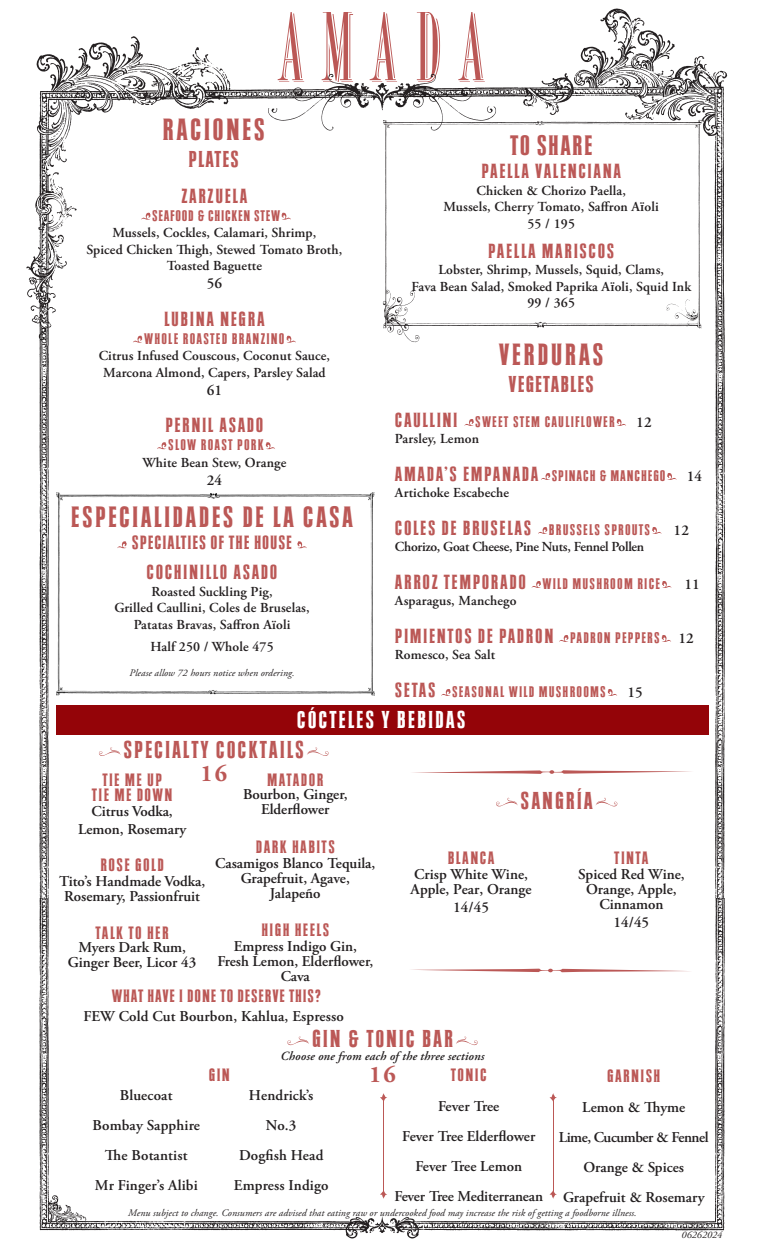
<style>
.page{position:relative;width:765px;height:1260px;background:#fff}
.page>*{position:absolute;margin:0;border:0;box-sizing:border-box;transform-origin:0 0}
.t1{font:700 30px "Coliseum RR";letter-spacing:.08em;color:#bb5856}
.t2{font:700 28.75px "Coliseum RR";letter-spacing:.08em;color:#bb5856}
.t3{font:700 27.5px "Coliseum RR";letter-spacing:.05em;color:#bb5856}
.t4{font:700 23.75px "Coliseum";letter-spacing:.08em;color:#bb5856}
.t5{font:700 23.75px "Coliseum";letter-spacing:.08em;color:#fff}
.t6{font:700 23.75px "Adobe Garamond Pro";color:#bb5856}
.t7{font:700 22.5px "Coliseum RR";letter-spacing:.05em;color:#bb5856}
.t8{font:700 20px "Coliseum RR";letter-spacing:.08em;color:#bb5856}
.t9{font:700 18.75px "Coliseum RR";letter-spacing:.05em;color:#bb5856}
.t10{font:700 17.5px "Coliseum RR";letter-spacing:.08em;color:#bb5856}
.t11{font:700 17.5px "Coliseum RR";letter-spacing:.05em;color:#bb5856}
.t12{font:600 15px/15px "Adobe Garamond Pro";color:#231f20;text-align:center}
.t13{font:700 15px "Coliseum RR";letter-spacing:.08em;color:#bb5856}
.t14{font:700 15px "Coliseum RR";letter-spacing:.06em;color:#bb5856}
.t15{font:600 15px "Adobe Garamond Pro";letter-spacing:-.03em;color:#231f20}
.t16{font:700 15px "Coliseum RR";letter-spacing:.05em;color:#bb5856}
.t17{font:600 13.75px "Adobe Garamond Pro";letter-spacing:.01em;color:#231f20}
.t18{font:600 13.75px "Adobe Garamond Pro";letter-spacing:-.02em;color:#231f20}
.t19{font:italic 600 12.5px "Adobe Garamond Pro";letter-spacing:.01em;color:#231f20}
.t20{font:italic 10px "Adobe Garamond Pro";letter-spacing:.01em;color:#231f20}
.s1{font-size:20px}
.s2{font-size:15px}
.s3{font-family:"Adobe Garamond Pro";font-weight:600;font-size:15px;color:#231f20}
</style>
<div class="page">
<img style="left:26px;top:9px;width:702px;height:1230px">
<p class="t1" style="left:163px;top:113px;width:104px">RACIONES</p>
<p class="t7" style="left:189px;top:147px;width:52px">PLATES</p>
<p class="t8" style="left:181px;top:185px;width:67px">ZARZUELA</p>
<p class="t16" style="left:152px;top:207px;width:130px">SEAFOOD &amp; CHICKEN STEW</p>
<p class="t17" style="left:112px;top:225px;width:205px">Mussels, Cockles, Calamari, Shrimp,</p>
<p class="t17" style="left:87px;top:241px;width:257px">Spiced Chicken Thigh, Stewed Tomato Broth,</p>
<p class="t17" style="left:167px;top:258px;width:97px">Toasted Baguette</p>
<p class="t12" style="left:207px;top:276px;width:17px">56</p>
<p class="t8" style="left:164px;top:308px;width:102px">LUBINA NEGRA</p>
<p class="t13" style="left:144px;top:330px;width:142px">WHOLE ROASTED BRANZINO</p>
<p class="t17" style="left:99px;top:348px;width:233px">Citrus Infused Couscous, Coconut Sauce,</p>
<p class="t17" style="left:103px;top:364px;width:224px">Marcona Almond, Capers, Parsley Salad</p>
<p class="t12" style="left:207px;top:382px;width:17px">61</p>
<p class="t8" style="left:165px;top:414px;width:100px">PERNIL ASADO</p>
<p class="t13" style="left:168px;top:437px;width:97px">SLOW ROAST PORK</p>
<p class="t17" style="left:142px;top:454px;width:145px">White Bean Stew, Orange</p>
<p class="t12" style="left:207px;top:472px;width:17px">24</p>
<p class="t2" style="left:71px;top:501px;width:284px">ESPECIALIDADES DE LA CASA</p>
<p class="t9" style="left:132px;top:532px;width:162px">SPECIALTIES OF THE HOUSE</p>
<p class="t8" style="left:147px;top:562px;width:132px">COCHINILLO ASADO</p>
<p class="t17" style="left:151px;top:584px;width:123px">Roasted Suckling Pig,</p>
<p class="t17" style="left:114px;top:600px;width:197px">Grilled Caullini, Coles de Bruselas,</p>
<p class="t17" style="left:134px;top:617px;width:158px">Patatas Bravas, Saffron Aïoli</p>
<p class="t17" style="left:150px;top:639px;width:125px">Half 250 / Whole 475</p>
<p class="t20" style="left:129px;top:667px;width:167px">Please allow 72 hours notice when ordering.</p>
<p class="t3" style="left:510px;top:130px;width:84px">TO SHARE</p>
<p class="t8" style="left:482px;top:161px;width:141px">PAELLA VALENCIANA</p>
<p class="t17" style="left:476px;top:183px;width:151px">Chicken &amp; Chorizo Paella,</p>
<p class="t17" style="left:444px;top:199px;width:217px">Mussels, Cherry Tomato, Saffron AÏoli</p>
<p class="t17" style="left:527px;top:216px;width:49px">55 / 195</p>
<p class="t8" style="left:488px;top:240px;width:128px">PAELLA MARISCOS</p>
<p class="t17" style="left:438px;top:262px;width:227px">Lobster, Shrimp, Mussels, Squid, Clams,</p>
<p class="t17" style="left:411px;top:279px;width:281px">Fava Bean Salad, Smoked Paprika AÏoli, Squid Ink</p>
<p class="t17" style="left:527px;top:295px;width:49px">99 / 365</p>
<p class="t1" style="left:499px;top:338px;width:106px">VERDURAS</p>
<p class="t7" style="left:509px;top:372px;width:87px">VEGETABLES</p>
<p class="t13" style="left:395px;top:413px;width:221px"><span class="s1">CAULLINI</span> SWEET STEM CAULIFLOWER</p>
<p class="t12" style="left:636px;top:415px;width:17px">12</p>
<p class="t17" style="left:395px;top:431px;width:86px">Parsley, Lemon</p>
<p class="t14" style="left:395px;top:467px;width:272px"><span class="s1">AMADA’S EMPANADA</span> SPINACH &amp; MANCHEGO</p>
<p class="t12" style="left:687px;top:469px;width:17px">14</p>
<p class="t17" style="left:395px;top:485px;width:116px">Artichoke Escabeche</p>
<p class="t8" style="left:395px;top:517px;width:257px">COLES DE BRUSELAS <span class="s2">BRUSSELS SPROUTS</span></p>
<p class="t12" style="left:674px;top:523px;width:17px">12</p>
<p class="t18" style="left:395px;top:539px;width:251px">Chorizo, Goat Cheese, Pine Nuts, Fennel Pollen</p>
<p class="t13" style="left:395px;top:575px;width:267px"><span class="s1">ARROZ TEMPORADO</span> WILD MUSHROOM RICE</p>
<p class="t12" style="left:684px;top:577px;width:17px">11</p>
<p class="t17" style="left:395px;top:593px;width:123px">Asparagus, Manchego</p>
<p class="t8" style="left:395px;top:625px;width:300px">PIMIENTOS DE PADRON <span class="s2">PADRON PEPPERS</span> <span class="s3">12</span></p>
<p class="t17" style="left:395px;top:647px;width:102px">Romesco, Sea Salt</p>
<p class="t13" style="left:395px;top:683px;width:212px"><span class="s1">SETAS</span> SEASONAL WILD MUSHROOMS</p>
<p class="t12" style="left:627px;top:685px;width:17px">15</p>
<p class="t5" style="left:297px;top:707px;width:170px">CÓCTELES Y BEBIDAS</p>
<p class="t4" style="left:124px;top:737px;width:182px">SPECIALTY COCKTAILS</p>
<p class="t10" style="left:102px;top:770px;width:61px">TIE ME UP</p>
<p class="t6" style="left:200px;top:760px;width:28px">16</p>
<p class="t10" style="left:92px;top:785px;width:82px">TIE ME DOWN</p>
<p class="t12" style="left:92px;top:804px;width:83px">Citrus Vodka,</p>
<p class="t12" style="left:78px;top:822px;width:110px">Lemon, Rosemary</p>
<p class="t10" style="left:101px;top:856px;width:65px">ROSE GOLD</p>
<p class="t12" style="left:59px;top:874px;width:148px">Tito’s Handmade Vodka,</p>
<p class="t12" style="left:64px;top:889px;width:137px">Rosemary, Passionfruit</p>
<p class="t10" style="left:96px;top:923px;width:75px">TALK TO HER</p>
<p class="t12" style="left:68px;top:940px;width:130px">Myers Dark Rum,<br>Ginger Beer, Licor 43</p>
<p class="t10" style="left:267px;top:770px;width:58px">MATADOR</p>
<p class="t12" style="left:243px;top:787px;width:106px">Bourbon, Ginger,<br>Elderflower</p>
<p class="t10" style="left:256px;top:838px;width:81px">DARK HABITS</p>
<p class="t12" style="left:215px;top:856px;width:162px">Casamigos Blanco Tequila,</p>
<p class="t12" style="left:241px;top:871px;width:111px">Grapefruit, Agave,</p>
<p class="t12" style="left:270px;top:886px;width:52px">Jalapeño</p>
<p class="t10" style="left:261px;top:920px;width:69px">HIGH HEELS</p>
<p class="t12" style="left:234px;top:939px;width:125px">Empress Indigo Gin,</p>
<p class="t12" style="left:217px;top:954px;width:157px">Fresh Lemon, Elderflower,<br>Cava</p>
<p class="t11" style="left:112px;top:987px;width:211px">WHAT HAVE I DONE TO DESERVE THIS?</p>
<p class="t12" style="left:83px;top:1009px;width:262px">FEW Cold Cut Bourbon, Kahlua, Espresso</p>
<p class="t4" style="left:521px;top:787px;width:74px">SANGRÍA</p>
<p class="t10" style="left:448px;top:848px;width:48px">BLANCA</p>
<p class="t12" style="left:414px;top:867px;width:115px">Crisp White Wine,</p>
<p class="t12" style="left:411px;top:880px;width:122px;line-height:18px">Apple, Pear, Orange<br>14/45</p>
<p class="t10" style="left:614px;top:848px;width:36px">TINTA</p>
<p class="t12" style="left:578px;top:867px;width:108px">Spiced Red Wine,</p>
<p class="t12" style="left:586px;top:882px;width:92px">Orange, Apple,<br>Cinnamon</p>
<p class="t12" style="left:614px;top:915px;width:37px">14/45</p>
<p class="t12" style="left:120px;top:1088px;width:54px">Bluecoat</p>
<p class="t12" style="left:93px;top:1118px;width:109px">Bombay Sapphire</p>
<p class="t12" style="left:105px;top:1148px;width:84px">The Botantist</p>
<p class="t12" style="left:95px;top:1178px;width:105px">Mr Finger’s Alibi</p>
<p class="t4" style="left:312px;top:1026px;width:143px">GIN &amp; TONIC BAR</p>
<p class="t19" style="left:281px;top:1049px;width:205px">Choose one from each of the three sections</p>
<p class="t10" style="left:209px;top:1066px;width:23px">GIN</p>
<p class="t6" style="left:369px;top:1061px;width:28px">16</p>
<p class="t10" style="left:451px;top:1065px;width:37px">TONIC</p>
<p class="t12" style="left:438px;top:1098px;width:63px">Fever Tree</p>
<p class="t12" style="left:402px;top:1128px;width:135px">Fever Tree Elderflower</p>
<p class="t12" style="left:415px;top:1158px;width:108px">Fever Tree Lemon</p>
<p class="t12" style="left:394px;top:1188px;width:150px">Fever Tree Mediterranean</p>
<p class="t12" style="left:249px;top:1088px;width:66px">Hendrick’s</p>
<p class="t12" style="left:266px;top:1118px;width:32px">No.3</p>
<p class="t12" style="left:239px;top:1148px;width:86px">Dogfish Head</p>
<p class="t12" style="left:234px;top:1178px;width:96px">Empress Indigo</p>
<p class="t10" style="left:607px;top:1067px;width:55px">GARNISH</p>
<p class="t12" style="left:582px;top:1100px;width:104px">Lemon &amp; Thyme</p>
<p class="t15" style="left:559px;top:1129px;width:152px">Lime, Cucumber &amp; Fennel</p>
<p class="t12" style="left:583px;top:1160px;width:102px">Orange &amp; Spices</p>
<p class="t12" style="left:563px;top:1190px;width:143px">Grapefruit &amp; Rosemary</p>
<p class="t20" style="left:128px;top:1207px;width:510px">Menu subject to change. Consumers are advised that eating raw or undercooked food may increase the risk of getting a foodborne illness.</p>
<p class="t20" style="left:682px;top:1229px;width:42px">06262024</p>
</div>
